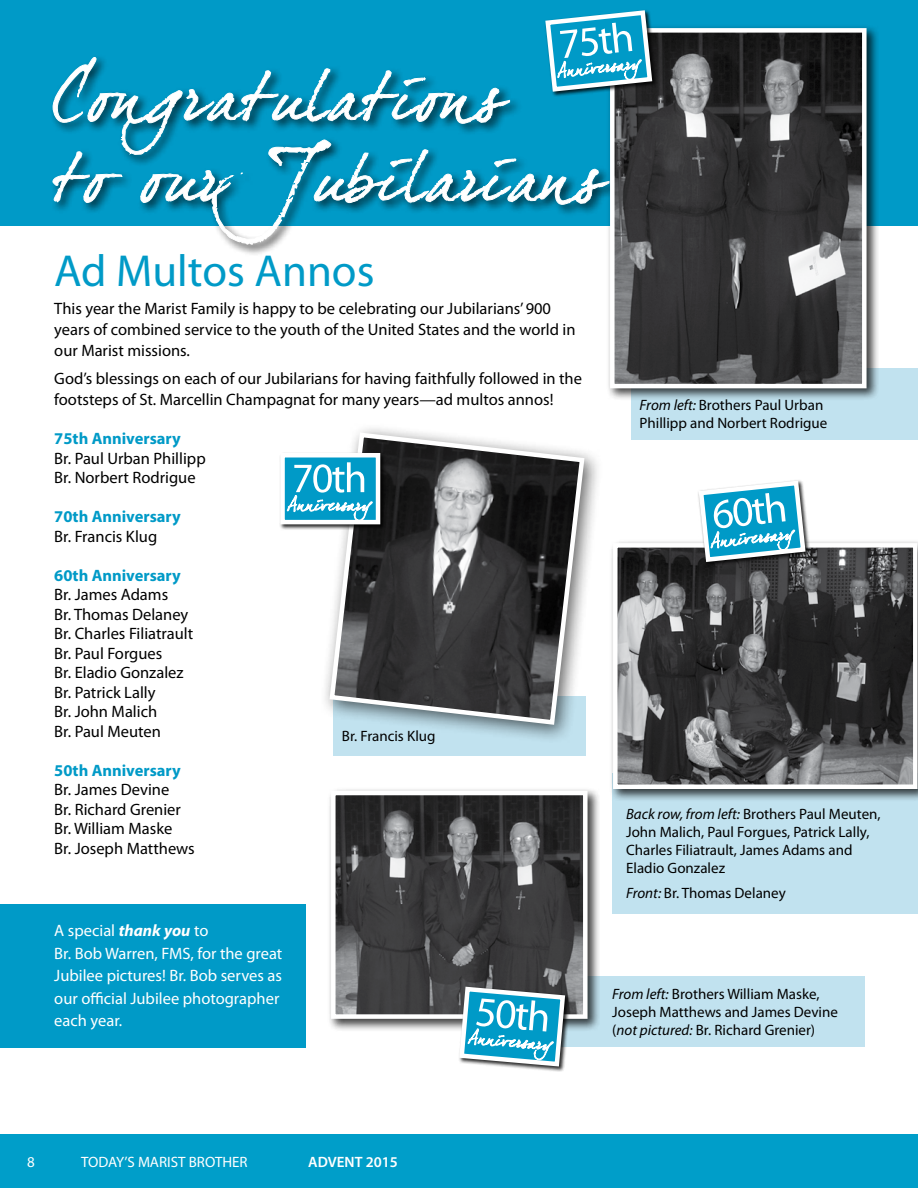
<style>
.page{position:relative;width:918px;height:1188px;background:#fff}
.page>*{position:absolute;margin:0;border:0;box-sizing:border-box;transform-origin:0 0}
.t1{font:45px "Myriad Pro";color:#009ac7}
.t2{font:16.5px/19.5px "Myriad Pro";color:#000}
.t3{font:16.5px/22.5px "Myriad Pro";color:#fff}
.t4{font:700 16.5px "Myriad Pro";color:#009ac7}
.t5{font:15px/18px "Myriad Pro";color:#000}
.t6{font:15px "Myriad Pro";color:#fff}
.t7{font:600 15px "Myriad Pro";color:#fff}
.s1{font-weight:700;font-style:italic}
.s2{font-style:italic}
</style>
<div class="page">
<div style="left:0;top:1134px;width:918px;height:54px;background:#009ec9"></div>
<div style="left:545px;top:976px;width:319px;height:71px;background:#c1e2ef"></div>
<div style="left:612px;top:774px;width:306px;height:140px;background:#c1e2ef"></div>
<div style="left:631px;top:369px;width:287px;height:71px;background:#c1e2ef"></div>
<div style="left:0;top:0;width:918px;height:225px;background:#009ac7"></div>
<div style="left:50px;top:137px;width:572px;height:120px;background:#000;opacity:.75"></div>
<svg style="left:52px;top:139px;width:555px;height:106px"></svg>
<div style="left:50px;top:54px;width:472px;height:114px;background:#000;opacity:.75"></div>
<svg style="left:52px;top:57px;width:458px;height:102px"></svg>
<div style="left:0;top:905px;width:306px;height:143px;background:#009ac7"></div>
<div style="left:607px;top:25px;width:272px;height:376px;background:#000;opacity:.75"></div>
<img style="left:615px;top:33px;width:247px;height:350px">
<div style="left:610px;top:28px;width:257px;height:360px;border:4px solid #fff"></div>
<div style="left:610px;top:540px;width:308px;height:262px;background:#000;opacity:.75"></div>
<img style="left:618px;top:548px;width:295px;height:236px">
<div style="left:613px;top:543px;width:305px;height:246px;border:4px solid #fff"></div>
<div style="left:328px;top:787px;width:272px;height:245px;background:#000;opacity:.75"></div>
<img style="left:336px;top:796px;width:247px;height:218px">
<div style="left:331px;top:791px;width:257px;height:228px;border:4px solid #fff"></div>
<div style="left:544px;top:9px;width:114px;height:88px;background:#000;opacity:.85"></div>
<svg style="left:544px;top:9px;width:111px;height:85px"></svg>
<div style="left:458px;top:986px;width:112px;height:86px;background:#000;opacity:.85"></div>
<svg style="left:457px;top:984px;width:111px;height:85px"></svg>
<div style="left:333px;top:696px;width:252px;height:60px;background:#c1e2ef"></div>
<div style="left:320px;top:423px;width:284px;height:321px;background:#000;opacity:.6"></div>
<svg style="left:327px;top:430px;width:260px;height:297px;background:#646567"></svg>
<div style="left:279px;top:452px;width:107px;height:78px;background:#000;opacity:.85"></div>
<div style="left:280px;top:453px;width:100px;height:71px;background:#009ac7;border:4px solid #fff"></div>
<svg style="left:287px;top:462px;width:85px;height:59px"></svg>
<div style="left:698px;top:479px;width:113px;height:88px;background:#000;opacity:.85"></div>
<svg style="left:696px;top:479px;width:112px;height:86px"></svg>
<hr style="left:917px;top:0;width:1px;height:1188px;background:#c1e2ef">
<h1 class="t1" style="left:54px;top:243px;width:322px">Ad Multos Annos</h1>
<p class="t2" style="left:54px;top:298px;width:523px;line-height:21px">This year the Marist Family is happy to be celebrating our Jubilarians’ 900 years of combined service to the youth of the United States and the world in our Marist missions.</p>
<p class="t2" style="left:54px;top:367px;width:529px;line-height:21px">God’s blessings on each of our Jubilarians for having faithfully followed in the footsteps of St. Marcellin Champagnat for many years—ad multos annos!</p>
<p class="t4" style="left:54px;top:428px;width:128px">75th Anniversary</p>
<p class="t2" style="left:54px;top:448px;width:153px">Br. Paul Urban Phillipp<br>Br. Norbert Rodrigue</p>
<p class="t4" style="left:54px;top:506px;width:128px">70th Anniversary</p>
<p class="t2" style="left:54px;top:526px;width:105px">Br. Francis Klug</p>
<p class="t4" style="left:54px;top:565px;width:128px">60th Anniversary</p>
<p class="t2" style="left:54px;top:585px;width:140px">Br. James Adams<br>Br. Thomas Delaney<br>Br. Charles Filiatrault<br>Br. Paul Forgues<br>Br. Eladio Gonzalez<br>Br. Patrick Lally<br>Br. John Malich<br>Br. Paul Meuten</p>
<p class="t4" style="left:54px;top:760px;width:128px">50th Anniversary</p>
<p class="t2" style="left:54px;top:780px;width:142px">Br. James Devine<br>Br. Richard Grenier<br>Br. William Maske<br>Br. Joseph Matthews</p>
<p class="t3" style="left:54px;top:919px;width:230px">A special <span class="s1">thank you</span> to<br>Br. Bob Warren, FMS, for the great<br>Jubilee pictures! Br. Bob serves as our official Jubilee photographer each year.</p>
<p class="t5" style="left:342px;top:727px;width:95px">Br. Francis Klug</p>
<p class="t5" style="left:640px;top:396px;width:189px"><span class="s2">From left:</span> Brothers Paul Urban<br>Phillipp and Norbert Rodrigue</p>
<p class="t5" style="left:626px;top:805px;width:256px"><span class="s2">Back row, from left:</span> Brothers Paul Meuten, John Malich, Paul Forgues, Patrick Lally, Charles Filiatrault, James Adams and Eladio Gonzalez</p>
<p class="t5" style="left:626px;top:884px;width:161px"><span class="s2">Front:</span> Br. Thomas Delaney</p>
<p class="t5" style="left:612px;top:985px;width:227px"><span class="s2">From left:</span> Brothers William Maske,<br>Joseph Matthews and James Devine (<span class="s2">not pictured:</span> Br. Richard Grenier)</p>
<p class="t6" style="left:27px;top:1152px;width:9px">8</p>
<p class="t6" style="left:81px;top:1152px;width:168px">TODAY’S MARIST BROTHER</p>
<p class="t7" style="left:308px;top:1152px;width:91px">ADVENT 2015</p>
</div>
